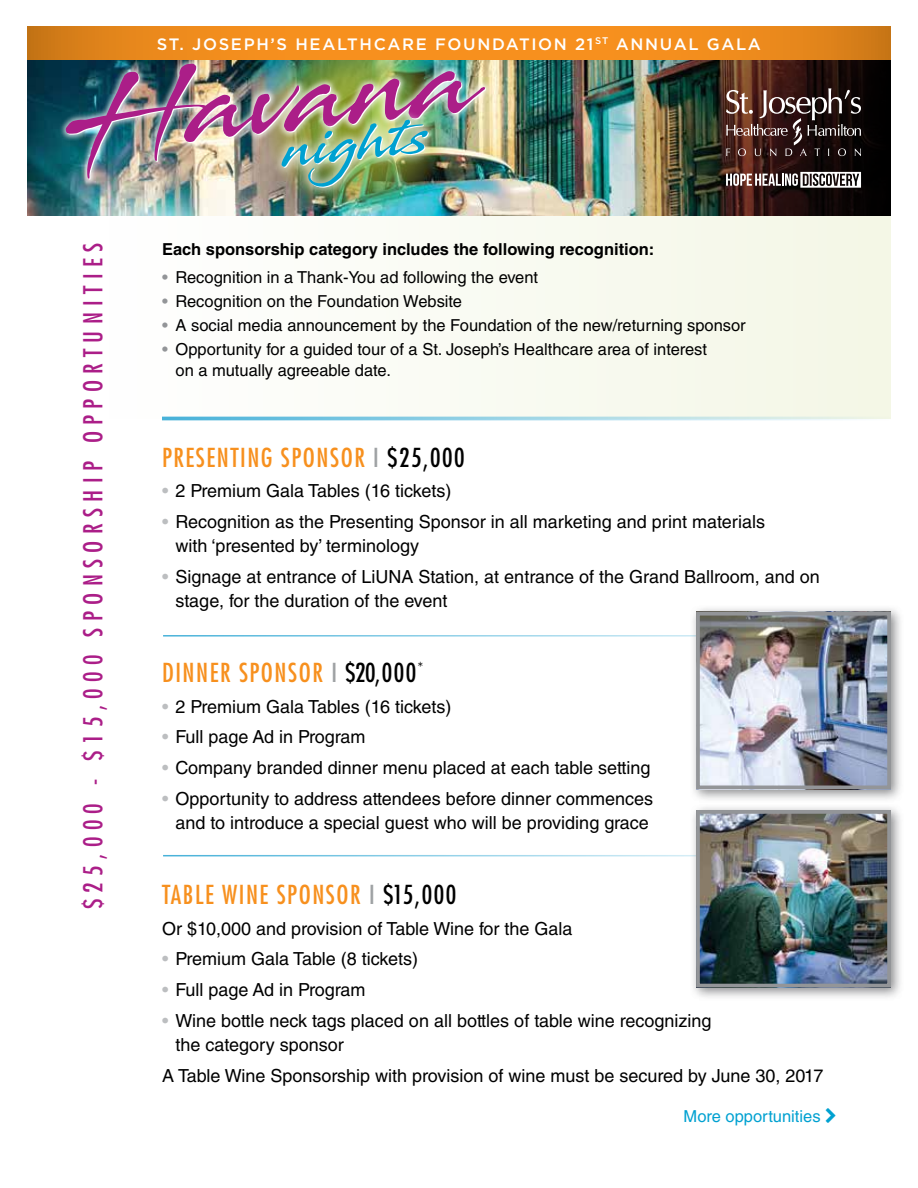
<style>
.page{position:relative;width:918px;height:1188px;background:#fff}
.page>*{position:absolute;margin:0;border:0;box-sizing:border-box;transform-origin:0 0}
.t1{font:condensed 25.5px "Futura Std";letter-spacing:.06em;color:#f7901e}
.t2{font:condensed 25.5px "Futura Std";letter-spacing:.25em;color:#ab1e88}
.t3{font:18px/24px "Helvetica LT Std";color:#000}
.t4{font:16.5px/21px "Helvetica LT Std";color:#000}
.t5{font:700 16.5px "Helvetica LT Std";color:#000}
.t6{font:500 16.5px "Gotham";letter-spacing:.1em;color:#fff}
.t7{font:16.5px "Helvetica LT Std";color:#00a1d1}
.s1{color:#939598}
.s2{color:#9fa2a4}
.s3{color:#000}
.s4{color:#bcbec0}
</style>
<div class="page">
<div style="left:109px;top:216px;width:782px;height:202px;background:#f9faf2"></div>
<hr style="left:162px;top:417px;width:729px;height:3px;background:#48b2d9">
<hr style="left:163px;top:635px;width:728px;height:2px;background:#48b2d9">
<hr style="left:163px;top:855px;width:674px;height:1px;background:#48b2d9">
<div style="left:689px;top:605px;width:215px;height:198px;background:#67686b;opacity:.75"></div>
<img style="left:701px;top:617px;width:185px;height:167px">
<div style="left:696px;top:612px;width:195px;height:177px;border:4px solid #939598"></div>
<div style="left:689px;top:803px;width:215px;height:198px;background:#67686b;opacity:.75"></div>
<img style="left:701px;top:815px;width:185px;height:167px">
<div style="left:696px;top:810px;width:195px;height:177px;border:4px solid #939598"></div>
<img style="left:27px;top:59px;width:542px;height:157px">
<img style="left:569px;top:59px;width:322px;height:157px">
<svg style="left:726px;top:88px;width:135px;height:68px;background:#513a36"></svg>
<svg style="left:726px;top:172px;width:135px;height:16px"></svg>
<img style="left:52px;top:26px;width:448px;height:165px">
<img style="left:65px;top:63px;width:420px;height:116px">
<img style="left:266px;top:106px;width:180px;height:99px">
<svg style="left:27px;top:27px;width:864px;height:32px;background:#ed8a1c"></svg>
<p class="t6" style="left:157px;top:33px;width:606px">ST. JOSEPH’S HEALTHCARE FOUNDATION 21<sup>ST</sup> ANNUAL GALA</p>
<h1 class="t2" style="left:78px;top:909px;width:668px;rotate:-90deg">$25,000 - $15,000 SPONSORSHIP OPPORTUNITIES</h1>
<p class="t5" style="left:162px;top:239px;width:494px">Each sponsorship category includes the following recognition:</p>
<p class="t4" style="left:162px;top:266px;width:378px"><span class="s1">•</span> Recognition in a Thank-You ad following the event</p>
<p class="t4" style="left:162px;top:290px;width:302px"><span class="s1">•</span> Recognition on the Foundation Website</p>
<p class="t4" style="left:162px;top:314px;width:585px"><span class="s1">•</span> A social media announcement by the Foundation of the new/returning sponsor</p>
<p class="t4" style="left:175px;top:338px;width:533px;text-indent:-13px"><span class="s1">•</span> Opportunity for a guided tour of a St. Joseph’s Healthcare area of interest on a mutually agreeable date.</p>
<h1 class="t1" style="left:162px;top:442px;width:304px">PRESENTING SPONSOR <span class="s2">I</span> <span class="s3">$25,000</span></h1>
<p class="t3" style="left:162px;top:479px;width:291px"><span class="s4">•</span> 2 Premium Gala Tables (16 tickets)</p>
<p class="t3" style="left:176px;top:510px;width:591px;text-indent:-14px"><span class="s4">•</span> Recognition as the Presenting Sponsor in all marketing and print materials with ‘presented by’ terminology</p>
<p class="t3" style="left:176px;top:564px;width:646px;text-indent:-14px"><span class="s4">•</span> Signage at entrance of LiUNA Station, at entrance of the Grand Ballroom, and on stage, for the duration of the event</p>
<h1 class="t1" style="left:162px;top:657px;width:263px">DINNER SPONSOR <span class="s2">I</span> <span class="s3">$20,000</span><sup>*</sup></h1>
<p class="t3" style="left:162px;top:694px;width:291px"><span class="s4">•</span> 2 Premium Gala Tables (16 tickets)</p>
<p class="t3" style="left:162px;top:725px;width:205px"><span class="s4">•</span> Full page Ad in Program</p>
<p class="t3" style="left:162px;top:756px;width:490px"><span class="s4">•</span> Company branded dinner menu placed at each table setting</p>
<p class="t3" style="left:162px;top:786px;width:493px;text-align:center"><span class="s4">•</span> Opportunity to address attendees before dinner commences and to introduce a special guest who will be providing grace</p>
<h1 class="t1" style="left:162px;top:879px;width:296px">TABLE WINE SPONSOR <span class="s2">I</span> <span class="s3">$15,000</span></h1>
<p class="t3" style="left:162px;top:916px;width:412px">Or $10,000 and provision of Table Wine for the Gala</p>
<p class="t3" style="left:162px;top:947px;width:258px"><span class="s4">•</span> Premium Gala Table (8 tickets)</p>
<p class="t3" style="left:162px;top:978px;width:205px"><span class="s4">•</span> Full page Ad in Program</p>
<p class="t3" style="left:176px;top:1008px;width:538px;text-indent:-14px"><span class="s4">•</span> Wine bottle neck tags placed on all bottles of table wine recognizing the category sponsor</p>
<p class="t3" style="left:162px;top:1063px;width:663px">A Table Wine Sponsorship with provision of wine must be secured by June 30, 2017</p>
<p class="t7" style="left:684px;top:1106px;width:138px">More opportunities</p>
</div>
